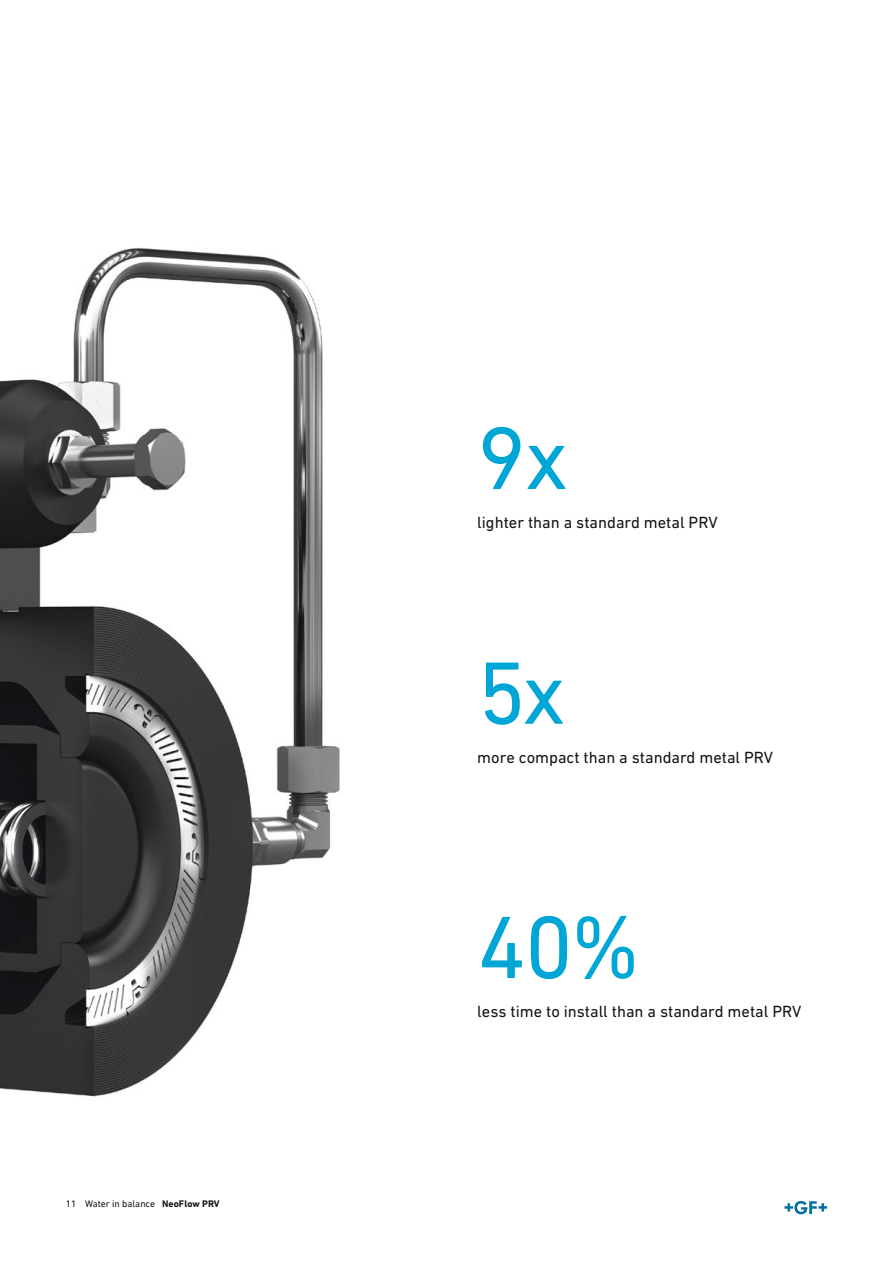
<style>
.page{position:relative;width:893px;height:1263px;background:#fff}
.page>*{position:absolute;margin:0;border:0;box-sizing:border-box;transform-origin:0 0}
.t1{font:90px "DIN Next W1 G";color:#00a6d5}
.t2{font:16.5px "DIN Next W1 G";color:#131413}
.t3{font:9.75px "DIN Next W1 G";color:#131413}
.s1{font-weight:700}
</style>
<div class="page">
<img style="left:0;top:248px;width:340px;height:849px">
<svg style="left:784px;top:1201px;width:43px;height:13px"></svg>
<p class="t3" style="left:66px;top:1197px;width:155px">11 Water in balance <span class="s1">NeoFlow PRV</span></p>
<h1 class="t1" style="left:477px;top:406px;width:92px">9x</h1>
<p class="t2" style="left:477px;top:513px;width:242px">lighter than a standard metal PRV</p>
<h1 class="t1" style="left:477px;top:641px;width:90px">5x</h1>
<p class="t2" style="left:477px;top:748px;width:297px">more compact than a standard metal PRV</p>
<h1 class="t1" style="left:477px;top:895px;width:165px">40%</h1>
<p class="t2" style="left:477px;top:1002px;width:326px">less time to install than a standard metal PRV</p>
</div>
